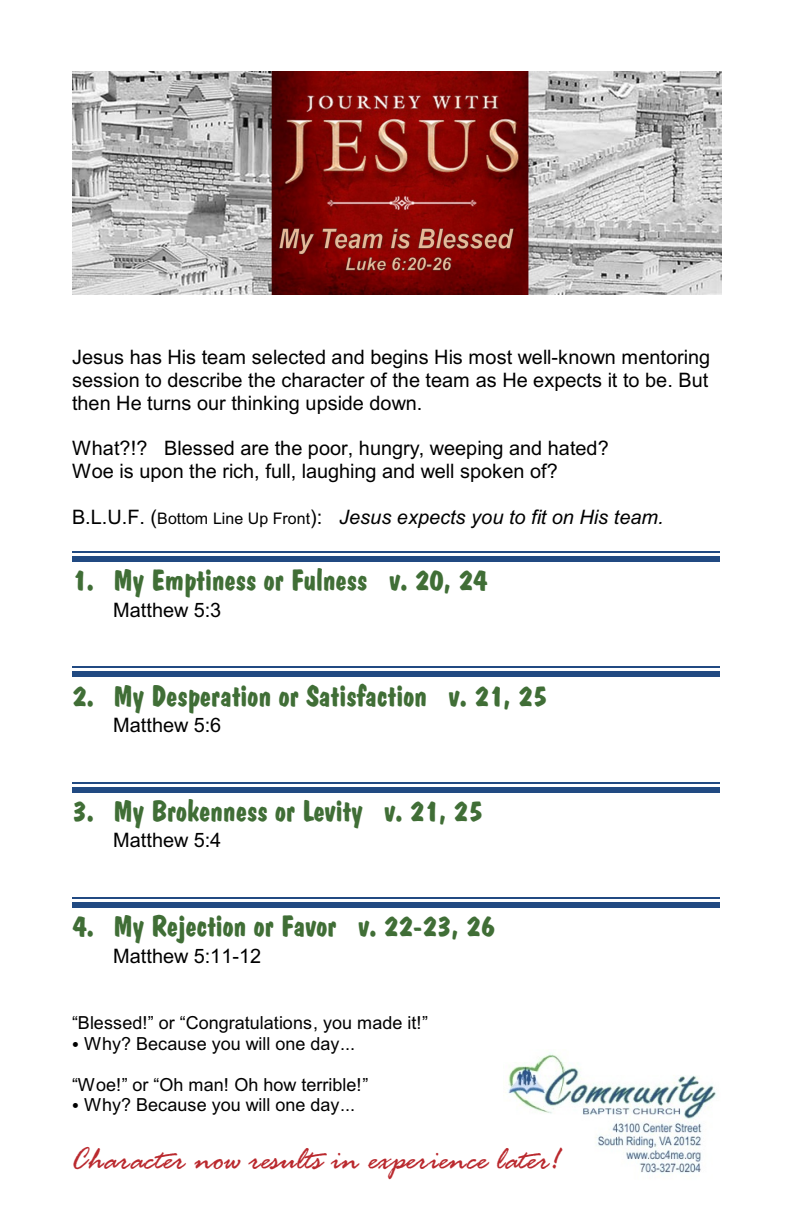
<style>
.page{position:relative;width:792px;height:1224px;background:#fff}
.page>*{position:absolute;margin:0;border:0;box-sizing:border-box;transform-origin:0 0}
.t1{font:34px "Rage Italic Let Plain";color:#ba292e}
.t2{font:30px "Dom Bold BT";color:#406e36}
.t3{font:20px/22.8px "Arial";color:#000;text-align:justify}
.t4{font:italic 20px "Arial";color:#000}
.t5{font:18px/20.4px "Arial";color:#000}
.s1{font-style:normal}
.s2{font-style:normal;font-size:16px}
</style>
<div class="page">
<img style="left:72px;top:72px;width:650px;height:222px">
<hr style="left:72px;top:551px;width:648px;height:1px;background:#214a82">
<div style="left:72px;top:556px;width:648px;height:5px;background:#214a82"></div>
<hr style="left:72px;top:666px;width:648px;height:2px;background:#214a82">
<div style="left:72px;top:672px;width:648px;height:5px;background:#214a82"></div>
<hr style="left:72px;top:782px;width:648px;height:1px;background:#214a82">
<div style="left:72px;top:787px;width:648px;height:5px;background:#214a82"></div>
<hr style="left:72px;top:897px;width:648px;height:2px;background:#214a82">
<div style="left:72px;top:903px;width:648px;height:5px;background:#214a82"></div>
<img style="left:508px;top:1053px;width:208px;height:121px">
<p class="t3" style="left:72px;top:348px;width:640px">Jesus has His team selected and begins His most well-known mentoring session to describe the character of the team as He expects it to be. But then He turns our thinking upside down.</p>
<p class="t3" style="left:72px;top:439px;width:538px">What?!? Blessed are the poor, hungry, weeping and hated?<br>Woe is upon the rich, full, laughing and well spoken of?</p>
<p class="t4" style="left:72px;top:509px;width:593px"><span class="s1">B.L.U.F. (</span><span class="s2">Bottom Line Up Front</span><span class="s1">):</span> Jesus expects you to fit on His team.</p>
<h2 class="t2" style="left:72px;top:567px;width:417px">1. My Emptiness or Fulness v. 20, 24</h2>
<p class="t3" style="left:113px;top:600px;width:110px">Matthew 5:3</p>
<h2 class="t2" style="left:72px;top:683px;width:476px">2. My Desperation or Satisfaction v. 21, 25</h2>
<p class="t3" style="left:113px;top:715px;width:110px">Matthew 5:6</p>
<h2 class="t2" style="left:72px;top:798px;width:412px">3. My Brokenness or Levity v. 21, 25</h2>
<p class="t3" style="left:113px;top:831px;width:110px">Matthew 5:4</p>
<h2 class="t2" style="left:72px;top:914px;width:425px">4. My Rejection or Favor v. 22-23, 26</h2>
<p class="t3" style="left:113px;top:946px;width:149px">Matthew 5:11-12</p>
<p class="t5" style="left:84px;top:1014px;width:345px;text-indent:-12px">“Blessed!” or “Congratulations, you made it!”<br>Why? Because you will one day...</p>
<p class="t5" style="left:72px;top:1076px;width:298px;text-align:center">“Woe!” or “Oh man! Oh how terrible!”<br>Why? Because you will one day...</p>
<h1 class="t1" style="left:71px;top:1148px;width:490px">Character now results in experience later!</h1>
</div>
